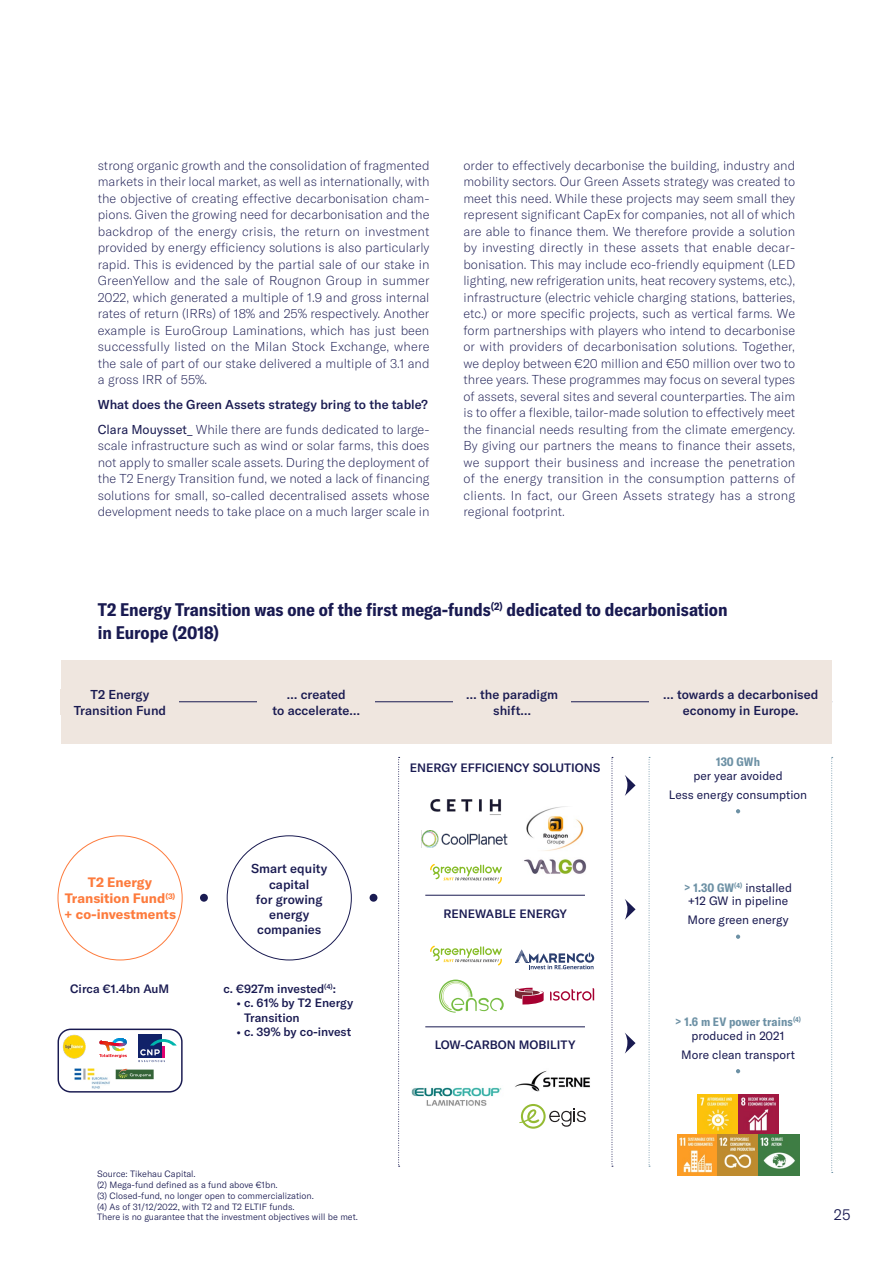
<style>
.page{position:relative;width:893px;height:1263px;background:#fff}
.page>*{position:absolute;margin:0;border:0;box-sizing:border-box;transform-origin:0 0}
.t1{font:700 condensed 18px/22.5px "GT America";color:#191a51}
.t2{font:300 15px "GT America";color:#191a51}
.t3{font:700 13.5px/16.2px "GT America";color:#fd7b3d;text-align:center}
.REP_INTERVIEW{font:100 12.75px/16.5px "GT America";color:#191a51;text-align:justify}
.Q_INTERVIEW{font:500 12.75px/15.3px "GT America";color:#191a51;text-align:center}
.t4{font:500 12px/14.4px "GT America";color:#191a51}
.t5{font:12px/13.5px "GT America";color:#191a51;text-align:center}
.t6{font:700 condensed 12px "GT America";letter-spacing:.01em;color:#6d91a5}
.Note_Renvoi{font:300 9px "GT America";color:#191a51}
.s1{font-weight:400}
.s2{font-weight:700;font-stretch:condensed;color:#6d91a5}
</style>
<div class="page">
<img style="left:697px;top:1094px;width:41px;height:41px">
<svg style="left:738px;top:1094px;width:41px;height:41px;background:#b04463"></svg>
<img style="left:677px;top:1135px;width:122px;height:40px">
<img style="left:431px;top:799px;width:70px;height:16px">
<img style="left:515px;top:1070px;width:75px;height:21px">
<img style="left:527px;top:806px;width:56px;height:45px">
<svg style="left:515px;top:949px;width:79px;height:20px"></svg>
<img style="left:411px;top:1087px;width:91px;height:19px">
<svg style="left:439px;top:979px;width:65px;height:34px"></svg>
<img style="left:422px;top:831px;width:85px;height:16px">
<svg style="left:519px;top:1104px;width:67px;height:25px"></svg>
<svg style="left:430px;top:864px;width:72px;height:20px"></svg>
<svg style="left:430px;top:945px;width:72px;height:20px"></svg>
<img style="left:524px;top:859px;width:63px;height:15px">
<svg style="left:515px;top:988px;width:29px;height:16px"></svg>
<svg style="left:550px;top:988px;width:44px;height:12px"></svg>
<svg style="left:649px;top:757px;width:1px;height:410px"></svg>
<svg style="left:736px;top:809px;width:4px;height:4px"></svg>
<svg style="left:736px;top:934px;width:4px;height:5px"></svg>
<svg style="left:736px;top:1069px;width:4px;height:4px"></svg>
<div style="left:200px;top:894px;width:8px;height:8px;background:#191a51;border-radius:50%"></div>
<div style="left:370px;top:894px;width:7px;height:8px;background:#191a51;border-radius:50%"></div>
<svg style="left:398px;top:757px;width:2px;height:410px"></svg>
<svg style="left:612px;top:757px;width:1px;height:410px"></svg>
<hr style="left:425px;top:895px;width:160px;height:1px;background:#191a51">
<hr style="left:425px;top:1026px;width:160px;height:1px;background:#191a51">
<svg style="left:625px;top:775px;width:11px;height:21px"></svg>
<svg style="left:625px;top:899px;width:11px;height:21px"></svg>
<svg style="left:625px;top:1033px;width:11px;height:20px"></svg>
<div style="left:58px;top:1028px;width:125px;height:64px;border:1px solid #191a51;border-radius:13px"></div>
<svg style="left:99px;top:1038px;width:28px;height:20px"></svg>
<img style="left:63px;top:1034px;width:23px;height:24px">
<img style="left:74px;top:1068px;width:36px;height:21px">
<svg style="left:116px;top:1069px;width:38px;height:10px"></svg>
<div style="left:138px;top:1034px;width:24px;height:24px;background:#112269"></div>
<svg style="left:138px;top:1039px;width:39px;height:23px"></svg>
<svg style="left:831px;top:757px;width:2px;height:416px"></svg>
<div style="left:61px;top:660px;width:771px;height:83px;background:#efe6df"></div>
<hr style="left:61px;top:701px;width:771px;height:1px;background:#191a51">
<div style="left:61px;top:689px;width:118px;height:26px;background:#efe6df"></div>
<div style="left:258px;top:689px;width:117px;height:26px;background:#efe6df"></div>
<div style="left:453px;top:689px;width:118px;height:26px;background:#efe6df"></div>
<div style="left:649px;top:689px;width:183px;height:26px;background:#efe6df"></div>
<p class="REP_INTERVIEW" style="left:98px;top:157px;width:333px">strong organic growth and the consolidation of fragmented markets in their local market, as well as internationally, with the objective of creating effective decarbonisation cham&shy;pions. Given the growing need for decarbonisation and the backdrop of the energy crisis, the return on investment provided by energy efficiency solutions is also particularly rapid. This is evidenced by the partial sale of our stake in GreenYellow and the sale of Rougnon Group in summer 2022, which generated a multiple of 1.9 and gross internal rates of return (IRRs) of 18% and 25% respectively. Another example is EuroGroup Laminations, which has just been successfully listed on the Milan Stock Exchange, where the sale of part of our stake delivered a multiple of 3.1 and a gross IRR of 55%.</p>
<p class="Q_INTERVIEW" style="left:98px;top:397px;width:331px">What does the Green Assets strategy bring to the table?</p>
<p class="REP_INTERVIEW" style="left:98px;top:421px;width:333px"><span class="s1">Clara Mouysset_</span> While there are funds dedicated to large&shy;scale infrastructure such as wind or solar farms, this does not apply to smaller scale assets. During the deployment of the T2 Energy Transition fund, we noted a lack of financing solutions for small, so-called decentralised assets whose development needs to take place on a much larger scale in</p>
<p class="REP_INTERVIEW" style="left:463px;top:157px;width:333px">order to effectively decarbonise the building, industry and mobility sectors. Our Green Assets strategy was created to meet this need. While these projects may seem small they represent significant CapEx for companies, not all of which are able to finance them. We therefore provide a solution by investing directly in these assets that enable decar&shy;bonisation. This may include eco-friendly equipment (LED lighting, new refrigeration units, heat recovery systems, etc.), infrastructure (electric vehicle charging stations, batteries, etc.) or more specific projects, such as vertical farms. We form partnerships with players who intend to decarbonise or with providers of decarbonisation solutions. Together, we deploy between €20 million and €50 million over two to three years. These programmes may focus on several types of assets, several sites and several counterparties. The aim is to offer a flexible, tailor-made solution to effectively meet the financial needs resulting from the climate emergency.<br>By giving our partners the means to finance their assets, we support their business and increase the penetration of the energy transition in the consumption patterns of clients. In fact, our Green Assets strategy has a strong regional footprint.</p>
<p class="t1" style="left:98px;top:599px;width:631px">T2 Energy Transition was one of the first mega-funds<sup>(2)</sup> dedicated to decarbonisation in Europe (2018)</p>
<p class="Q_INTERVIEW" style="left:74px;top:687px;width:94px">T2 Energy<br>Transition Fund</p>
<p class="Q_INTERVIEW" style="left:273px;top:687px;width:89px">… created<br>to accelerate…</p>
<p class="Q_INTERVIEW" style="left:466px;top:687px;width:93px">… the paradigm shift…</p>
<p class="Q_INTERVIEW" style="left:663px;top:687px;width:157px">… towards a decarbonised economy in Europe.</p>
<p class="t3" style="left:65px;top:874px;width:112px">T2 Energy<br>Transition Fund<sup>(3)</sup></p>
<p class="t3" style="left:64px;top:906px;width:113px">+ co-investments</p>
<p class="t4" style="left:70px;top:981px;width:101px">Circa €1.4bn AuM</p>
<p class="Q_INTERVIEW" style="left:251px;top:861px;width:78px">Smart equity capital</p>
<p class="Q_INTERVIEW" style="left:256px;top:892px;width:68px">for growing energy companies</p>
<p class="t4" style="left:224px;top:981px;width:114px">c. €927m invested<sup>(4)</sup>:</p>
<p class="t4" style="left:244px;top:996px;width:111px;text-indent:-8px">• c. 61% by T2 Energy<br>Transition</p>
<p class="t4" style="left:236px;top:1024px;width:116px">• c. 39% by co-invest</p>
<p class="t4" style="left:410px;top:760px;width:192px">ENERGY EFFICIENCY SOLUTIONS</p>
<p class="t4" style="left:443px;top:906px;width:125px">RENEWABLE ENERGY</p>
<p class="t4" style="left:435px;top:1038px;width:142px">LOW-CARBON MOBILITY</p>
<p class="t5" style="left:693px;top:755px;width:91px"><span class="s2">130 GWh<br></span>per year avoided</p>
<p class="t5" style="left:669px;top:788px;width:140px">Less energy consumption</p>
<p class="t5" style="left:684px;top:881px;width:109px"><span class="s2">&gt; 1.30 GW</span><sup>(4)</sup> installed +12 GW in pipeline</p>
<p class="t5" style="left:687px;top:913px;width:103px">More green energy</p>
<p class="t6" style="left:675px;top:1015px;width:127px">&gt; 1.6 m EV power trains<sup>(4)</sup></p>
<p class="t5" style="left:692px;top:1029px;width:94px">produced in 2021</p>
<p class="t5" style="left:681px;top:1048px;width:115px">More clean transport</p>
<p class="Note_Renvoi" style="left:97px;top:1169px;width:100px">Source: Tikehau Capital.</p>
<p class="Note_Renvoi" style="left:97px;top:1179px;width:182px">(2) Mega-fund defined as a fund above €1bn.</p>
<p class="Note_Renvoi" style="left:97px;top:1190px;width:218px">(3) Closed-fund, no longer open to commercialization.</p>
<p class="Note_Renvoi" style="left:97px;top:1201px;width:199px">(4) As of 31/12/2022, with T2 and T2 ELTIF funds.</p>
<p class="Note_Renvoi" style="left:97px;top:1212px;width:262px">There is no guarantee that the investment objectives will be met.</p>
<p class="t2" style="left:834px;top:1206px;width:18px">25</p>
</div>
